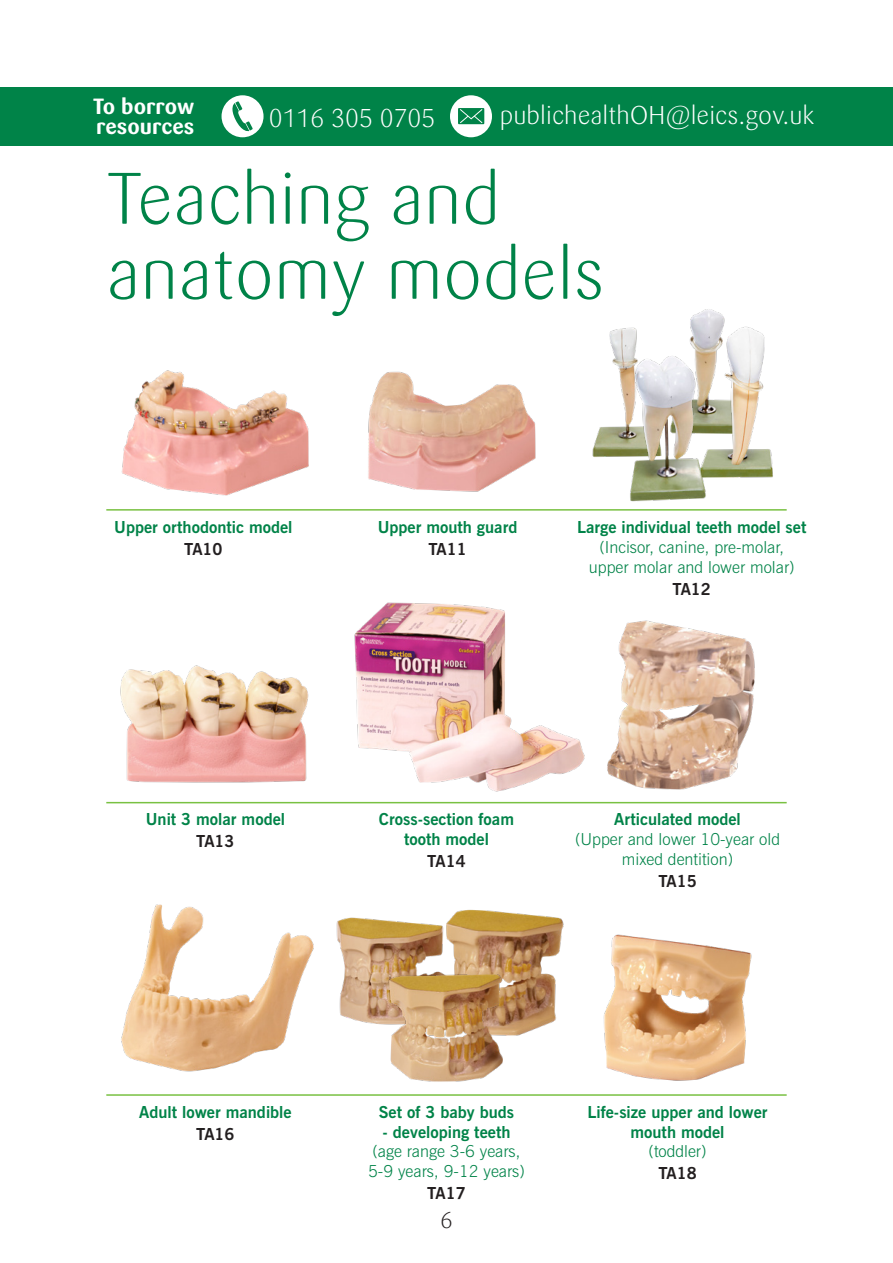
<style>
.page{position:relative;width:893px;height:1263px;background:#fff}
.page>*{position:absolute;margin:0;border:0;box-sizing:border-box;transform-origin:0 0}
.Heading_1{font:300 72px/75px "Sari";color:#008348}
.t1{font:300 25.5px "Sari";color:#fff}
.t2{font:25.5px "Sari Light Caps";color:#fff}
.t3{font:22.5px "Sari Light Caps";color:#231f20}
.t4{font:700 21.75px/20.1px "Sari";color:#fff}
.Objects{font:300 16.5px/19.8px "News Gothic BT";color:#008348;text-align:center}
.Objects-2{font:700 16.5px/19.8px "News Gothic BT";color:#008348;text-align:center}
.Objects-3{font:700 16.5px "News Gothic BT";color:#231f20}
.s1{font-weight:700}
.s2{font-weight:300}
</style>
<div class="page">
<div style="left:0;top:87px;width:893px;height:59px;background:#008348"></div>
<div style="left:222px;top:95px;width:42px;height:42px;background:#fff;border-radius:50%"></div>
<svg style="left:232px;top:101px;width:21px;height:31px"></svg>
<div style="left:450px;top:95px;width:42px;height:42px;background:#fff;border-radius:50%"></div>
<svg style="left:458px;top:108px;width:26px;height:16px"></svg>
<hr style="left:106px;top:802px;width:681px;height:1px;background:#79c142">
<hr style="left:106px;top:509px;width:681px;height:2px;background:#79c142">
<hr style="left:106px;top:1094px;width:681px;height:2px;background:#79c142">
<img style="left:121px;top:904px;width:193px;height:168px">
<img style="left:607px;top:620px;width:148px;height:170px">
<img style="left:336px;top:909px;width:228px;height:127px">
<img style="left:385px;top:968px;width:124px;height:114px">
<img style="left:603px;top:934px;width:149px;height:147px">
<img style="left:354px;top:602px;width:231px;height:190px">
<img style="left:120px;top:665px;width:189px;height:118px">
<img style="left:368px;top:371px;width:168px;height:121px">
<img style="left:121px;top:370px;width:188px;height:126px">
<img style="left:592px;top:327px;width:45px;height:130px">
<img style="left:689px;top:309px;width:36px;height:32px">
<img style="left:690px;top:322px;width:83px;height:156px">
<img style="left:623px;top:353px;width:87px;height:149px">
<h3 class="t4" style="left:93px;top:96px;width:103px">To borrow resources</h3>
<h2 class="t2" style="left:269px;top:103px;width:168px">0116 305 0705</h2>
<h2 class="t1" style="left:500px;top:101px;width:316px">publichealthOH@leics.gov.uk</h2>
<p class="Heading_1" style="left:106px;top:162px;width:500px">Teaching and anatomy models</p>
<p class="Objects-2" style="left:114px;top:517px;width:180px">Upper orthodontic model</p>
<p class="Objects-3" style="left:184px;top:539px;width:40px">TA10</p>
<p class="Objects-2" style="left:378px;top:517px;width:141px">Upper mouth guard</p>
<p class="Objects-3" style="left:428px;top:539px;width:40px">TA11</p>
<p class="Objects" style="left:577px;top:517px;width:231px"><span class="s1">Large individual teeth model set </span>(Incisor, canine, pre-molar,<br>upper molar and lower molar)</p>
<p class="Objects-3" style="left:673px;top:579px;width:40px">TA12</p>
<p class="Objects-2" style="left:146px;top:809px;width:141px">Unit 3 molar model</p>
<p class="Objects-3" style="left:196px;top:831px;width:40px">TA13</p>
<p class="Objects-2" style="left:379px;top:809px;width:137px">Cross-section foam tooth model</p>
<p class="Objects-3" style="left:427px;top:851px;width:40px">TA14</p>
<p class="Objects" style="left:575px;top:809px;width:207px"><span class="s1">Articulated model<br></span>(Upper and lower 10-year old mixed dentition)</p>
<p class="Objects-3" style="left:658px;top:871px;width:40px">TA15</p>
<p class="Objects-2" style="left:139px;top:1102px;width:154px">Adult lower mandible</p>
<p class="Objects-3" style="left:196px;top:1124px;width:40px">TA16</p>
<p class="Objects-2" style="left:379px;top:1102px;width:137px">Set of 3 baby buds</p>
<p class="Objects" style="left:368px;top:1122px;width:158px"><span class="s1">- developing teeth </span>(age range 3-6 years,<br>5-9 years, 9-12 years)</p>
<p class="Objects-3" style="left:427px;top:1183px;width:40px">TA17</p>
<h3 class="t3" style="left:440px;top:1207px;width:14px">6</h3>
<p class="Objects-2" style="left:587px;top:1102px;width:182px">Life-size upper and lower mouth model<br><span class="s2">(toddler)</span></p>
<p class="Objects-3" style="left:658px;top:1163px;width:40px">TA18</p>
</div>
